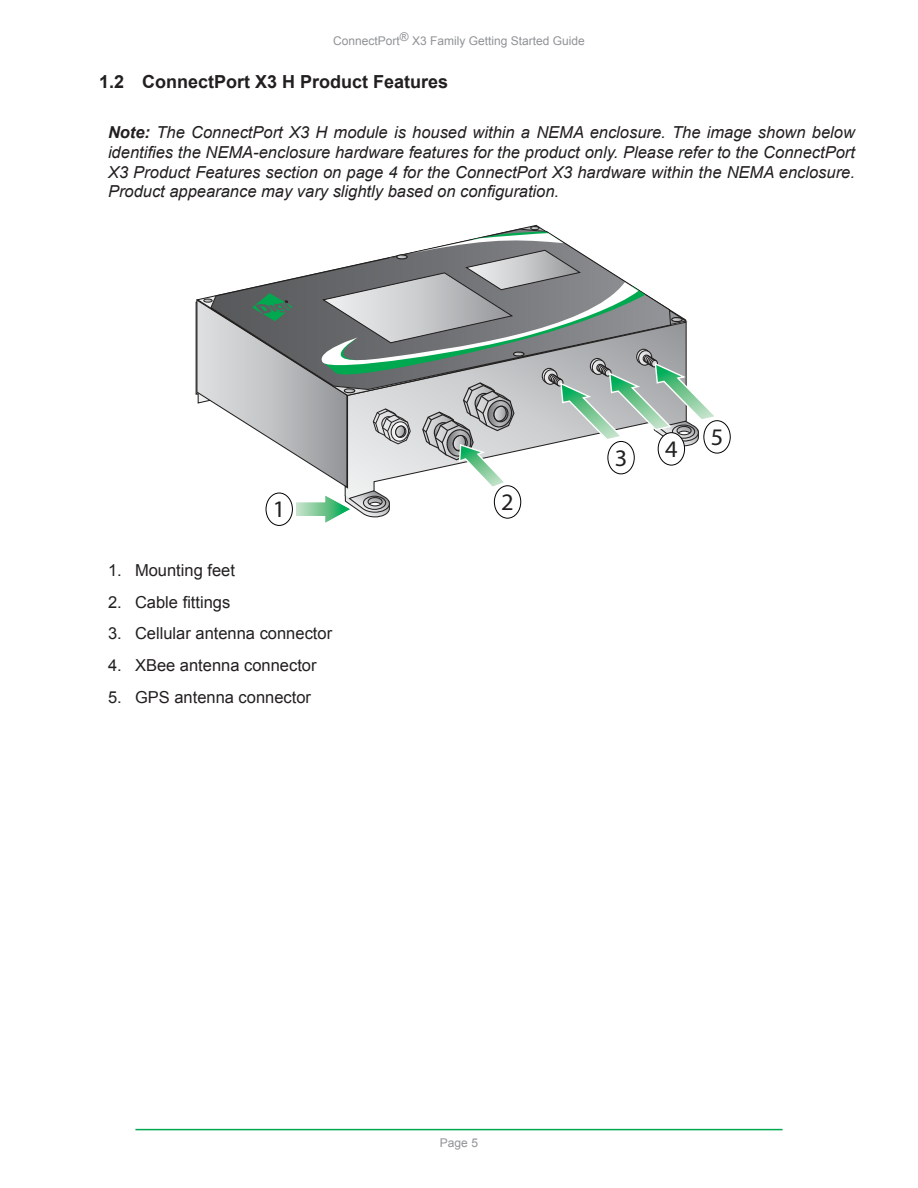
<style>
.page{position:relative;width:918px;height:1188px;background:#fff}
.page>*{position:absolute;margin:0;border:0;box-sizing:border-box;transform-origin:0 0}
.t1{font:23.85px "Myriad Pro";color:#221f1f}
.t2{font:700 18px "Arial";color:#221f1f}
.t3{font:italic 16.5px/19.8px "Arial";color:#221f1f;text-align:justify}
.t4{font:16.5px "Arial";color:#221f1f}
.t5{font:12px "Arial";color:#909295}
.s1{font-weight:700}
</style>
<div class="page">
<hr style="left:135px;top:1129px;width:648px;height:1px;background:#00a950">
<img style="left:325px;top:518px;width:9px;height:5px">
<div style="left:266px;top:493px;width:27px;height:33px;border:1px solid #020203;border-radius:50%"></div>
<div style="left:494px;top:485px;width:27px;height:34px;border:1px solid #020203;border-radius:50%"></div>
<svg style="left:196px;top:225px;width:523px;height:293px"></svg>
<div style="left:608px;top:441px;width:26px;height:33px;background:#fff;border-radius:50%"></div>
<div style="left:608px;top:441px;width:27px;height:33px;border:1px solid #020203;border-radius:50%"></div>
<div style="left:658px;top:433px;width:27px;height:32px;background:#fff;border-radius:50%"></div>
<div style="left:658px;top:432px;width:27px;height:33px;border:1px solid #020203;border-radius:50%"></div>
<div style="left:704px;top:421px;width:26px;height:32px;background:#fff;border-radius:50%"></div>
<div style="left:704px;top:420px;width:27px;height:33px;border:1px solid #020203;border-radius:50%"></div>
<p class="t5" style="left:333px;top:36px;width:253px">ConnectPort® X3 Family Getting Started Guide</p>
<p class="t2" style="left:99px;top:75px;width:351px">1.2 ConnectPort X3 H Product Features</p>
<p class="t3" style="left:108px;top:124px;width:749px"><span class="s1">Note:</span> The ConnectPort X3 H module is housed within a NEMA enclosure. The image shown below identi昀椀es the NEMA-enclosure hardware features for the product only. Please refer to the ConnectPort X3 Product Features section on page 4 for the ConnectPort X3 hardware within the NEMA enclosure.<br>Product appearance may vary slightly based on con昀椀guration.</p>
<h1 class="t1" style="left:273px;top:495px;width:14px">1</h1>
<h1 class="t1" style="left:501px;top:488px;width:14px">2</h1>
<p class="t4" style="left:108px;top:564px;width:128px">1. Mounting feet</p>
<p class="t4" style="left:108px;top:596px;width:124px">2. Cable 昀椀ttings</p>
<p class="t4" style="left:108px;top:627px;width:226px">3. Cellular antenna connector</p>
<p class="t4" style="left:108px;top:659px;width:210px">4. XBee antenna connector</p>
<p class="t4" style="left:108px;top:691px;width:205px">5. GPS antenna connector</p>
<h1 class="t1" style="left:615px;top:443px;width:14px">3</h1>
<h1 class="t1" style="left:665px;top:435px;width:14px">4</h1>
<h1 class="t1" style="left:711px;top:423px;width:14px">5</h1>
<p class="t5" style="left:440px;top:1139px;width:40px">Page 5</p>
</div>
